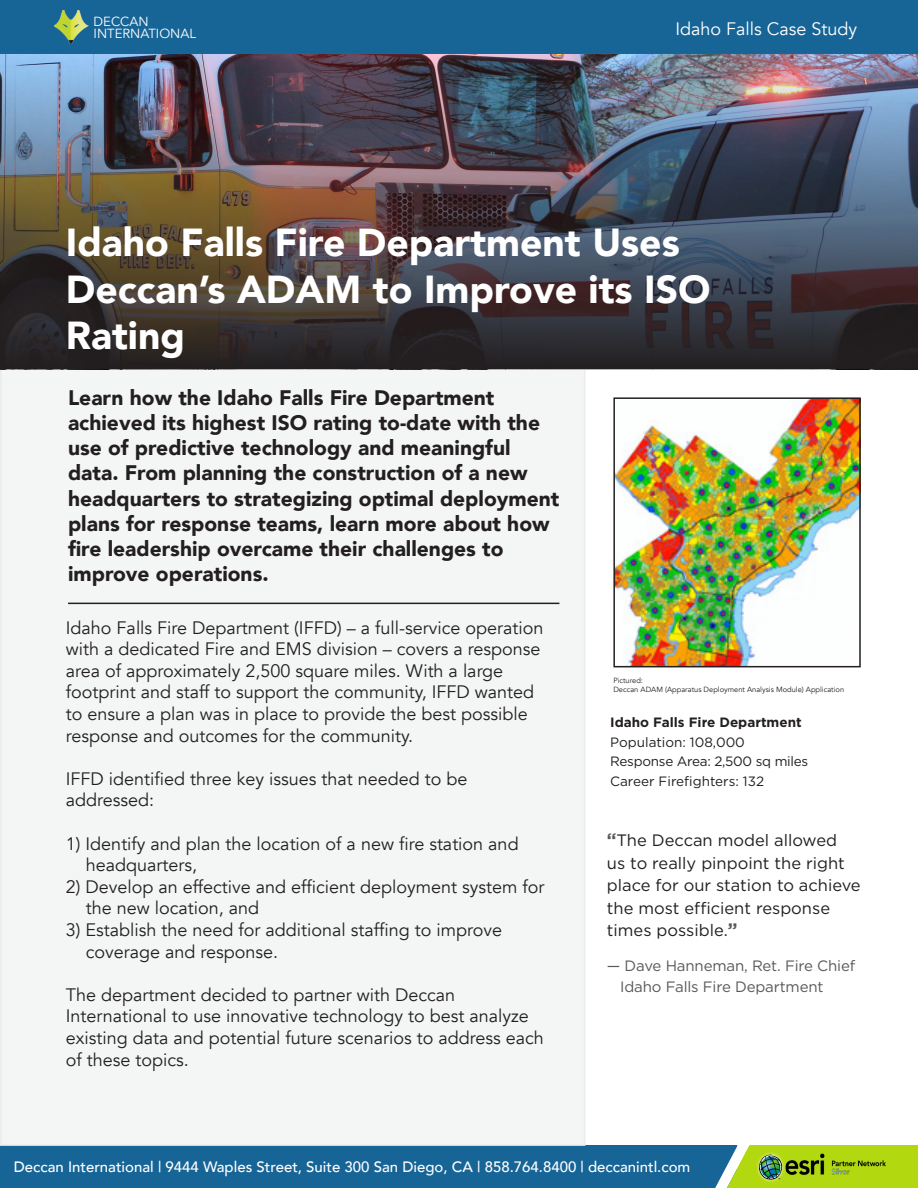
<style>
.page{position:relative;width:918px;height:1188px;background:#fff}
.page>*{position:absolute;margin:0;border:0;box-sizing:border-box;transform-origin:0 0}
.t1{font:900 39px/46.8px "Avenir";color:#fff}
.t2{font:900 21px/25.2px "Avenir";color:#231f20}
.t3{font:18px/21.6px "Avenir";color:#231f20}
.t4{font:18px "Avenir";color:#fff}
.t5{font:16.5px/22.5px "Gotham";color:#231f20}
.t6{font:500 15px "Avenir";color:#fff}
.t7{font:15px/21px "Gotham";letter-spacing:-.01em;color:#59595c}
.t8{font:13.5px "Gotham";color:#231f20}
.t9{font:13.5px "Gotham";letter-spacing:-.02em;color:#231f20}
.t10{font:700 13.5px "Gotham";color:#231f20}
.t11{font:13.2px/12.5px "Avenir";color:#fff}
.t12{font:7.5px "Avenir";color:#231f20}
.s1{font-weight:700;font-size:18px;color:#59595c}
</style>
<div class="page">
<div style="left:0;top:1146px;width:918px;height:42px;background:#176597"></div>
<div style="left:737px;top:1146px;width:181px;height:42px;background:#b2d910"></div>
<svg style="left:715px;top:1145px;width:58px;height:43px"></svg>
<img style="left:752px;top:1148px;width:134px;height:38px">
<div style="left:0;top:0;width:918px;height:55px;background:#176597;border:2px solid #176597"></div>
<img style="left:54px;top:10px;width:35px;height:34px">
<div style="left:1px;top:306px;width:584px;height:839px;background:#f3f6f4"></div>
<hr style="left:68px;top:603px;width:491px;height:1px;background:#231f20">
<img style="left:0;top:55px;width:918px;height:314px">
<img style="left:616px;top:400px;width:242px;height:264px">
<div style="left:613px;top:397px;width:248px;height:270px;border:2px solid #231f20"></div>
<p class="t11" style="left:94px;top:15px;width:104px">DECCAN<br>INTERNATIONAL</p>
<p class="t4" style="left:675px;top:18px;width:183px">Idaho Falls Case Study</p>
<p class="t1" style="left:66px;top:218px;width:646px">Idaho Falls Fire Department Uses<br>Deccan’s ADAM to Improve its ISO<br>Rating</p>
<p class="t2" style="left:68px;top:384px;width:428px">Learn how the Idaho Falls Fire Department</p>
<p class="t2" style="left:68px;top:410px;width:474px">achieved its highest ISO rating to-date with the</p>
<p class="t2" style="left:68px;top:435px;width:461px">use of predictive technology and meaningful data. From planning the construction of a new</p>
<p class="t2" style="left:68px;top:485px;width:493px">headquarters to strategizing optimal deployment</p>
<p class="t2" style="left:68px;top:510px;width:483px">plans for response teams, learn more about how</p>
<p class="t2" style="left:68px;top:536px;width:437px">fire leadership overcame their challenges to</p>
<p class="t2" style="left:68px;top:561px;width:202px">improve operations.</p>
<p class="t3" style="left:66px;top:617px;width:479px">Idaho Falls Fire Department (IFFD) – a full-service operation with a dedicated Fire and EMS division – covers a response area of approximately 2,500 square miles. With a large footprint and staff to support the community, IFFD wanted to ensure a plan was in place to provide the best possible response and outcomes for the community.</p>
<p class="t3" style="left:66px;top:768px;width:403px">IFFD identified three key issues that needed to be</p>
<p class="t3" style="left:66px;top:790px;width:90px">addressed:</p>
<p class="t3" style="left:86px;top:833px;width:434px;text-indent:-20px">1) Identify and plan the location of a new fire station and headquarters,</p>
<p class="t3" style="left:86px;top:876px;width:460px;text-indent:-20px">2) Develop an effective and efficient deployment system for the new location, and</p>
<p class="t3" style="left:66px;top:919px;width:438px">3) Establish the need for additional staffing to improve</p>
<p class="t3" style="left:86px;top:941px;width:194px">coverage and response.</p>
<p class="t3" style="left:66px;top:984px;width:391px">The department decided to partner with Deccan</p>
<p class="t3" style="left:66px;top:1006px;width:479px">International to use innovative technology to best analyze existing data and potential future scenarios to address each of these topics.</p>
<p class="t12" style="left:613px;top:675px;width:31px">Pictured:</p>
<p class="t12" style="left:613px;top:684px;width:232px">Deccan ADAM (Apparatus Deployment Analysis Module) Application</p>
<p class="t10" style="left:610px;top:715px;width:193px">Idaho Falls Fire Department</p>
<p class="t8" style="left:610px;top:735px;width:136px">Population: 108,000</p>
<p class="t9" style="left:610px;top:754px;width:200px">Response Area: 2,500 sq miles</p>
<p class="t8" style="left:610px;top:774px;width:155px">Career Firefighters: 132</p>
<p class="t5" style="left:607px;top:829px;width:255px"><span class="s1">“</span>The Deccan model allowed<br>us to really pinpoint the right place for our station to achieve the most efficient response times possible.<span class="s1">”</span></p>
<p class="t7" style="left:620px;top:955px;width:237px;text-indent:-13px">— Dave Hanneman, Ret. Fire Chief<br>Idaho Falls Fire Department</p>
<p class="t6" style="left:14px;top:1153px;width:678px">Deccan International | 9444 Waples Street, Suite 300 San Diego, CA | 858.764.8400 | deccanintl.com</p>
</div>
